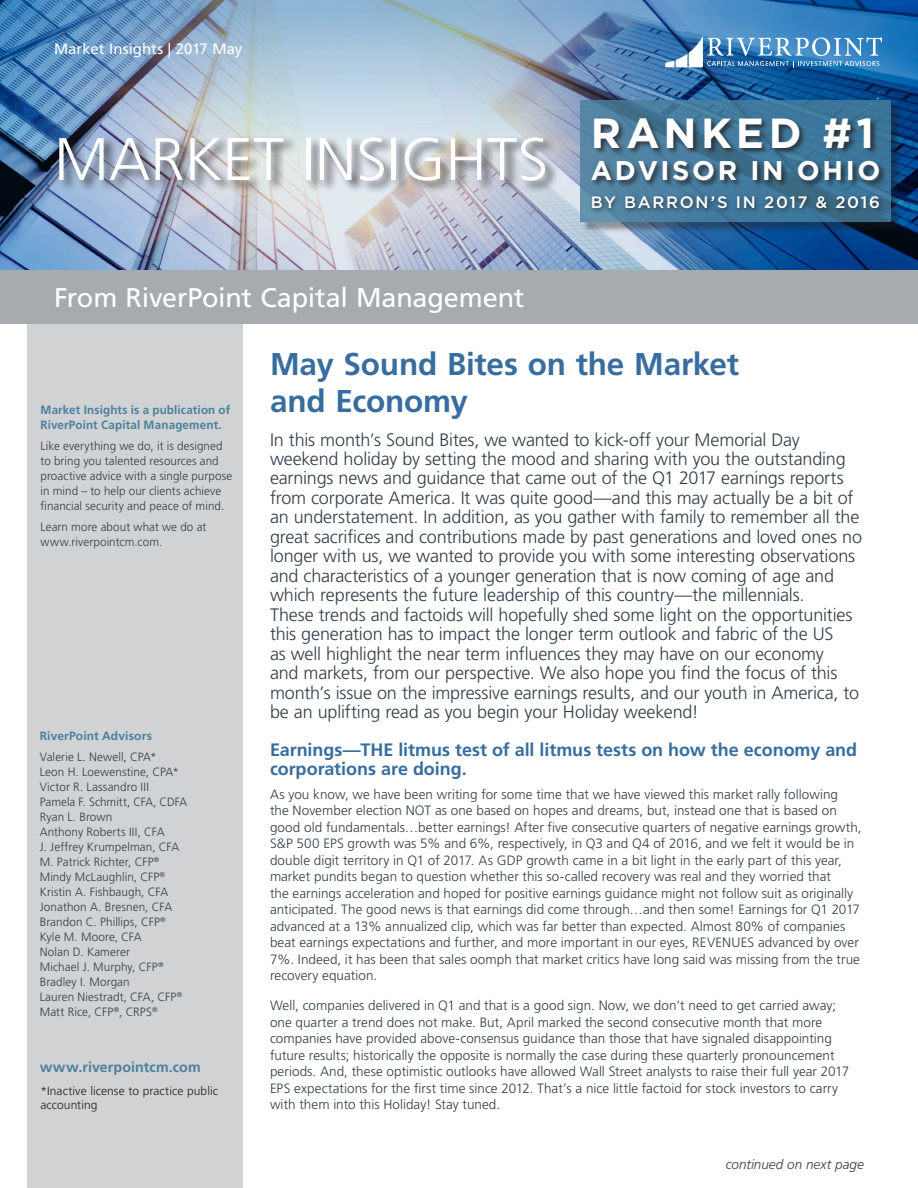
<style>
.page{position:relative;width:918px;height:1188px;background:#fff}
.page>*{position:absolute;margin:0;border:0;box-sizing:border-box;transform-origin:0 0}
.t1{font:300 60px "Frutiger LT Std";color:#fff}
.t2{font:700 42px "Gotham";letter-spacing:.105em;color:#fff}
.t3{font:700 31.5px/37.8px "Frutiger LT Std";letter-spacing:-.005em;color:#376d9f}
.t4{font:27px "Frutiger LT Std";letter-spacing:-.01em;color:#fff}
.t5{font:700 27px "Gotham";letter-spacing:.1em;color:#fff}
.t6{font:300 18px/19.5px "Frutiger LT Std";letter-spacing:-.01em;color:#313e48}
.t7{font:700 18px/19.5px "Frutiger LT Std";letter-spacing:-.005em;color:#376d9f}
.t8{font:500 16.5px "Gotham";letter-spacing:.1em;color:#fff}
.t9{font:15px "Frutiger LT Std";color:#fff}
.t10{font:700 14.25px "Frutiger LT Std";letter-spacing:.005em;color:#4a809d}
.t11{font:300 13.5px/16.5px "Frutiger LT Std";color:#313e48}
.t12{font:italic 300 13.5px "Frutiger LT Std";letter-spacing:.005em;color:#313e48}
.t13{font:300 12px/15px "Frutiger LT Std";letter-spacing:.005em;color:#313e48}
.t14{font:700 12px/15px "Frutiger LT Std";letter-spacing:.015em;color:#4a809d}
.t15{font:300 12px/14.4px "Frutiger LT Std";letter-spacing:.005em;color:#231f20}
</style>
<div class="page">
<div style="left:27px;top:324px;width:216px;height:864px;background:#d1d2d4"></div>
<img style="left:0;top:0;width:918px;height:270px">
<svg style="left:665px;top:36px;width:217px;height:32px;background:#5e96c5"></svg>
<div style="left:0;top:270px;width:918px;height:54px;background:#a5abaf"></div>
<div style="left:58px;top:135px;width:502px;height:60px;background:#231f20;opacity:.75"></div>
<div style="left:582px;top:102px;width:320px;height:131px;background:#231f20;opacity:.5"></div>
<svg style="left:580px;top:100px;width:311px;height:122px;background:#457a9b"></svg>
<div style="left:590px;top:117px;width:297px;height:71px;background:#231f20;opacity:.75"></div>
<div style="left:590px;top:193px;width:295px;height:22px;background:#231f20;opacity:.75"></div>
<p class="t9" style="left:54px;top:40px;width:190px">Market Insights | 2017 May</p>
<h1 class="t1" style="left:54px;top:125px;width:496px">MARKET INSIGHTS</h1>
<h3 class="t4" style="left:54px;top:282px;width:472px">From RiverPoint Capital Management</h3>
<h2 class="t2" style="left:591px;top:105px;width:285px">RANKED #1</h2>
<h3 class="t5" style="left:591px;top:153px;width:291px">ADVISOR IN OHIO</h3>
<p class="t8" style="left:591px;top:192px;width:290px">BY BARRON’S IN 2017 &amp; 2016</p>
<p class="t14" style="left:40px;top:402px;width:191px">Market Insights is a publication of<br>RiverPoint Capital Management.</p>
<p class="t13" style="left:40px;top:439px;width:193px">Like everything we do, it is designed to bring you talented resources and proactive advice with a single purpose in mind – to help our clients achieve financial security and peace of mind.</p>
<p class="t13" style="left:40px;top:520px;width:167px">Learn more about what we do at www.riverpointcm.com.</p>
<p class="t14" style="left:40px;top:729px;width:114px">RiverPoint Advisors</p>
<p class="t13" style="left:40px;top:750px;width:149px">Valerie L. Newell, CPA*<br>Leon H. Loewenstine, CPA*<br>Victor R. Lassandro III<br>Pamela F. Schmitt, CFA, CDFA<br>Ryan L. Brown<br>Anthony Roberts III, CFA<br>J. Jeffrey Krumpelman, CFA<br>M. Patrick Richter, CFP<sup>®<br></sup>Mindy McLaughlin, CFP<sup>®<br></sup>Kristin A. Fishbaugh, CFA<br>Jonathon A. Bresnen, CFA<br>Brandon C. Phillips, CFP<sup>®<br></sup>Kyle M. Moore, CFA<br>Nolan D. Kamerer<br>Michael J. Murphy, CFP<sup>®<br></sup>Bradley I. Morgan<br>Lauren Niestradt, CFA, CFP<sup>®<br></sup>Matt Rice, CFP<sup>®</sup>, CRPS<sup>®</sup></p>
<p class="t10" style="left:40px;top:1059px;width:163px">www.riverpointcm.com</p>
<p class="t15" style="left:40px;top:1084px;width:179px">*Inactive license to practice public accounting</p>
<h3 class="t3" style="left:270px;top:345px;width:471px">May Sound Bites on the Market and Economy</h3>
<p class="t6" style="left:270px;top:430px;width:594px">In this month’s Sound Bites, we wanted to kick-off your Memorial Day weekend holiday by setting the mood and sharing with you the outstanding earnings news and guidance that came out of the Q1 2017 earnings reports from corporate America. It was quite good—and this may actually be a bit of an understatement. In addition, as you gather with family to remember all the great sacrifices and contributions made by past generations and loved ones no longer with us, we wanted to provide you with some interesting observations and characteristics of a younger generation that is now coming of age and which represents the future leadership of this country—the millennials.<br>These trends and factoids will hopefully shed some light on the opportunities this generation has to impact the longer term outlook and fabric of the US<br>as well highlight the near term influences they may have on our economy<br>and markets, from our perspective. We also hope you find the focus of this month’s issue on the impressive earnings results, and our youth in America, to be an uplifting read as you begin your Holiday weekend!</p>
<h3 class="t7" style="left:270px;top:740px;width:589px">Earnings—THE litmus test of all litmus tests on how the economy and corporations are doing.</h3>
<p class="t11" style="left:270px;top:786px;width:593px">As you know, we have been writing for some time that we have viewed this market rally following<br>the November election NOT as one based on hopes and dreams, but, instead one that is based on good old fundamentals…better earnings! After five consecutive quarters of negative earnings growth, S&amp;P 500 EPS growth was 5% and 6%, respectively, in Q3 and Q4 of 2016, and we felt it would be in double digit territory in Q1 of 2017. As GDP growth came in a bit light in the early part of this year, market pundits began to question whether this so-called recovery was real and they worried that<br>the earnings acceleration and hoped for positive earnings guidance might not follow suit as originally anticipated. The good news is that earnings did come through…and then some! Earnings for Q1 2017 advanced at a 13% annualized clip, which was far better than expected. Almost 80% of companies beat earnings expectations and further, and more important in our eyes, REVENUES advanced by over 7%. Indeed, it has been that sales oomph that market critics have long said was missing from the true recovery equation.</p>
<p class="t11" style="left:270px;top:998px;width:581px">Well, companies delivered in Q1 and that is a good sign. Now, we don’t need to get carried away; one quarter a trend does not make. But, April marked the second consecutive month that more companies have provided above-consensus guidance than those that have signaled disappointing future results; historically the opposite is normally the case during these quarterly pronouncement periods. And, these optimistic outlooks have allowed Wall Street analysts to raise their full year 2017<br>EPS expectations for the first time since 2012. That’s a nice little factoid for stock investors to carry with them into this Holiday! Stay tuned.</p>
<p class="t12" style="left:726px;top:1156px;width:140px">continued on next page</p>
</div>
